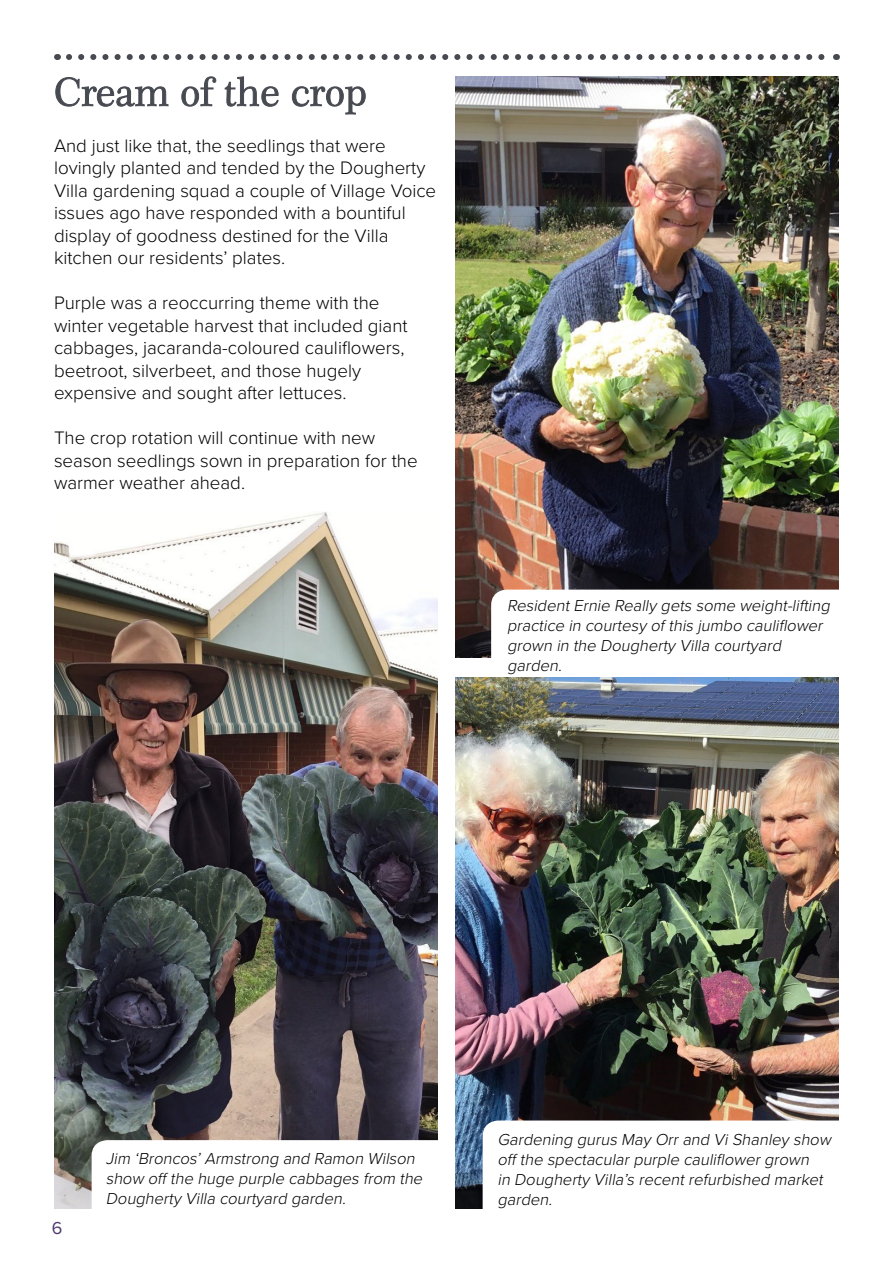
<style>
.page{position:relative;width:893px;height:1263px;background:#fff}
.page>*{position:absolute;margin:0;border:0;box-sizing:border-box;transform-origin:0 0}
.t1{font:300 18.75px/22.5px "Proxima Nova";color:#000}
.t2{font:18px "Proxima Nova";color:#4f3a6a}
.t3{font:italic 300 16.5px/19.8px "Proxima Nova";color:#000}
</style>
<div class="page">
<svg style="left:69px;top:54px;width:756px;height:6px"></svg>
<svg style="left:56px;top:77px;width:309px;height:37px"></svg>
<img style="left:455px;top:76px;width:384px;height:581px">
<img style="left:455px;top:677px;width:384px;height:532px">
<svg style="left:491px;top:590px;width:348px;height:68px"></svg>
<svg style="left:483px;top:1120px;width:356px;height:89px"></svg>
<img style="left:54px;top:511px;width:383px;height:698px">
<svg style="left:92px;top:1140px;width:346px;height:69px"></svg>
<p class="t1" style="left:54px;top:133px;width:384px">And just like that, the seedlings that were lovingly planted and tended by the Dougherty Villa gardening squad a couple of Village Voice issues ago have responded with a bountiful display of goodness destined for the Villa kitchen our residents’ plates.</p>
<p class="t1" style="left:54px;top:291px;width:355px">Purple was a reoccurring theme with the winter vegetable harvest that included giant cabbages, jacaranda-coloured cauliflowers, beetroot, silverbeet, and those hugely expensive and sought after lettuces.</p>
<p class="t1" style="left:54px;top:426px;width:365px">The crop rotation will continue with new season seedlings sown in preparation for the warmer weather ahead.</p>
<p class="t3" style="left:507px;top:595px;width:328px">ResidentErnie Really gets some weight-lifting practice in courtesy ofthis j umbo cauliflower grown in the Dougherty Villa courtyard garden.</p>
<p class="t2" style="left:52px;top:1214px;width:12px">6</p>
<p class="t3" style="left:106px;top:1148px;width:322px">Jim ‘Broncos’Armstrong and Ramon Wilson show off the huge purple cabbages from the<br>Dougherty Villa courtyard garden.</p>
<p class="t3" style="left:497px;top:1129px;width:339px">Gardening gurus May Orrand ViShanley show off the spectacularpurple cauliflowergrown<br>in Dougherty Villa’s recentrefurbished market garden.</p>
</div>
